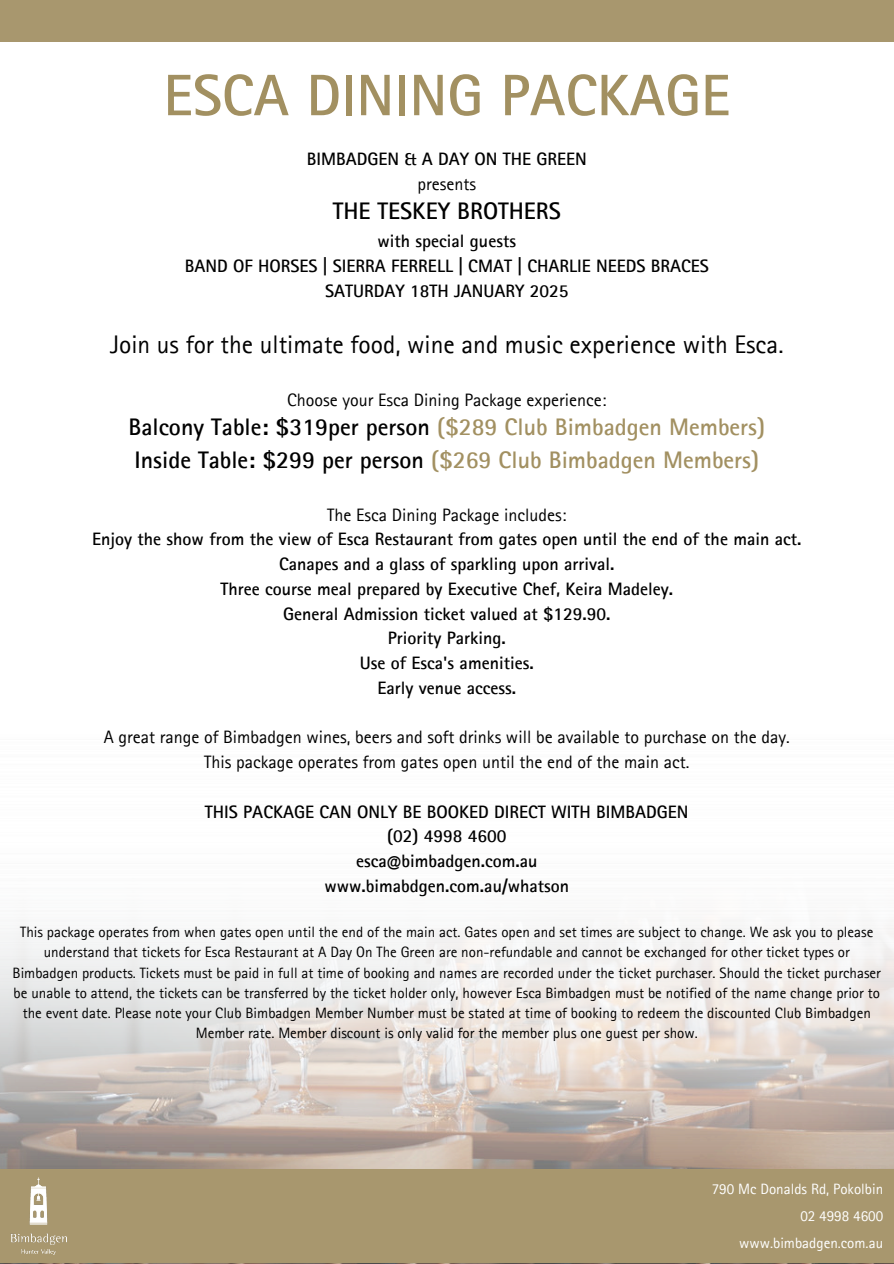
<style>
.page{position:relative;width:894px;height:1264px;background:#fff}
.page>*{position:absolute;margin:0;border:0;box-sizing:border-box;transform-origin:0 0}
.t1{font:700 58.5px "Rotis Sans Serif Pro";color:#a29061}
.t2{font:25.5px "Rotis Sans Serif Pro";color:#000}
.t3{font:700 24px/32.7px "Rotis Sans Serif Pro";color:#a29061}
.t4{font:700 24px "Rotis Sans Serif Pro";color:#000}
.t5{font:700 18px/24.8px "Rotis Sans Serif Pro";color:#000;text-align:center}
.t6{font:18px/24.8px "Rotis Sans Serif Pro";color:#000;text-align:center}
.t7{font:15px/20.2px "Rotis Sans Serif Pro";color:#000;text-align:center}
.t8{font:15px "Rotis Sans Serif Pro";color:#fff}
.s1{font-weight:400}
.s2{color:#000}
</style>
<div class="page">
<img style="left:0;top:925px;width:893px;height:244px">
<div style="left:0;top:1169px;width:893px;height:94px;background:#a8976e"></div>
<img style="left:10px;top:1177px;width:57px;height:77px">
<div style="left:0;top:0;width:893px;height:41px;background:#a8976e"></div>
<h4 class="t1" style="left:163px;top:74px;width:568px">ESCA DINING PACKAGE</h4>
<p class="t5" style="left:306px;top:149px;width:281px">BIMBADGEN &amp; A DAY ON THE GREEN <span class="s1">presents</span></p>
<p class="t4" style="left:332px;top:202px;width:229px">THE TESKEY BROTHERS</p>
<p class="t5" style="left:185px;top:231px;width:525px">with special guests<br>BAND OF HORSES | SIERRA FERRELL | CMAT | CHARLIE NEEDS BRACES<br>SATURDAY 18TH JANUARY 2025</p>
<p class="t2" style="left:110px;top:335px;width:674px">Join us for the ultimate food, wine and music experience with Esca.</p>
<p class="t6" style="left:287px;top:390px;width:320px">Choose your Esca Dining Package experience:</p>
<p class="t3" style="left:128px;top:414px;width:638px"><span class="s2">Balcony Table: $319per person</span> ($289 Club Bimbadgen Members)<br><span class="s2">Inside Table: $299 per person</span> ($269 Club Bimbadgen Members)</p>
<p class="t5" style="left:92px;top:504px;width:710px"><span class="s1">The Esca Dining Package includes:<br></span>Enjoy the show from the view of Esca Restaurant from gates open until the end of the main act.<br>Canapes and a glass of sparkling upon arrival.<br>Three course meal prepared by Executive Chef, Keira Madeley.<br>General Admission ticket valued at $129.90.<br>Priority Parking.<br>Use of Esca's amenities.<br>Early venue access.</p>
<p class="t6" style="left:104px;top:727px;width:687px">A great range of Bimbadgen wines, beers and soft drinks will be available to purchase on the day.<br>This package operates from gates open until the end of the main act.</p>
<p class="t5" style="left:205px;top:801px;width:485px">THIS PACKAGE CAN ONLY BE BOOKED DIRECT WITH BIMBADGEN (02) 4998 4600<br>esca@bimbadgen.com.au<br>www.bimabdgen.com.au/whatson</p>
<p class="t7" style="left:13px;top:924px;width:869px">This package operates from when gates open until the end of the main act. Gates open and set times are subject to change. We ask you to please understand that tickets for Esca Restaurant at A Day On The Green are non-refundable and cannot be exchanged for other ticket types or Bimbadgen products. Tickets must be paid in full at time of booking and names are recorded under the ticket purchaser. Should the ticket purchaser be unable to attend, the tickets can be transferred by the ticket holder only, however Esca Bimbadgen must be notified of the name change prior to the event date. Please note your Club Bimbadgen Member Number must be stated at time of booking to redeem the discounted Club Bimbadgen Member rate. Member discount is only valid for the member plus one guest per show.</p>
<h4 class="t8" style="left:711px;top:1183px;width:173px">790 Mc Donalds Rd, Pokolbin</h4>
<h4 class="t8" style="left:800px;top:1210px;width:84px">02 4998 4600</h4>
<h3 class="t8" style="left:739px;top:1237px;width:145px">www.bimbadgen.com.au</h3>
</div>
